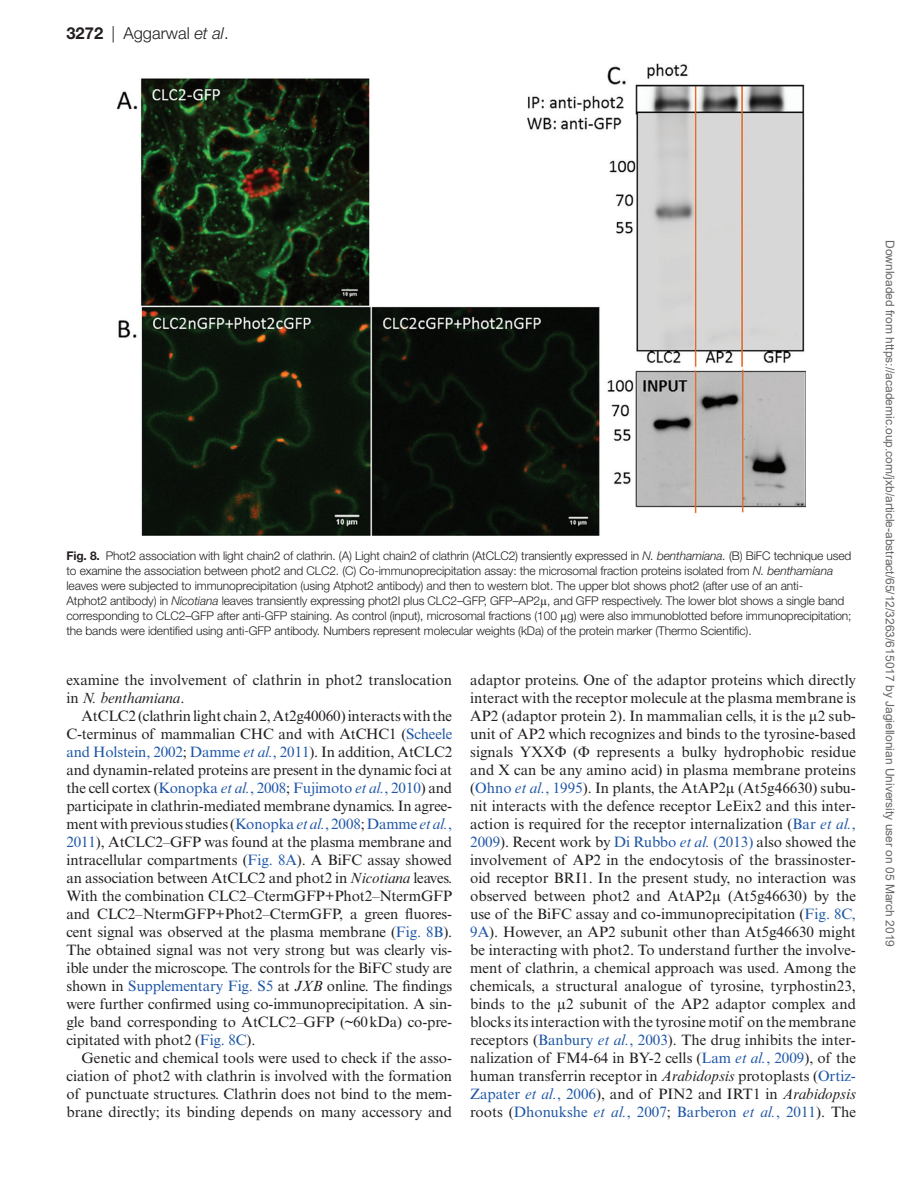
<style>
.page{position:relative;width:919px;height:1187px;background:#fff}
.page>*{position:absolute;margin:0;border:0;box-sizing:border-box;transform-origin:0 0}
.t1{font:300 16.5px "Helvetica Neue LT Std";color:#231f20}
.t2{font:15px/18px "Times New Roman MT Std";color:#231f20;text-align:justify}
.t3{font:300 12px/15px "Helvetica Neue LT Std";letter-spacing:-.01em;color:#231f20}
.t4{font:12px "Arial";color:#666}
.s1{font-weight:700}
.s2{font-style:italic}
.s3{font-family:"Gandhari Unicode";font-weight:400}
.s4{color:#1e56a6}
.s5{font-style:italic;color:#1e56a6}
.s6{font-family:"Gandhari Unicode"}
</style>
<div class="page">
<img style="left:117px;top:63px;width:688px;height:472px">
<p class="t1" style="left:66px;top:23px;width:164px"><span class="s1">3272</span> | Aggarwal <span class="s2">et al</span>.</p>
<p class="t3" style="left:66px;top:547px;width:786px"><span class="s1">Fig. 8.</span> Phot2 association with light chain2 of clathrin. (A) Light chain2 of clathrin (AtCLC2) transiently expressed in <span class="s2">N. benthamiana.</span> (B) BiFC technique used to examine the association between phot2 and CLC2. (C) Co-immunoprecipitation assay: the microsomal fraction proteins isolated from <span class="s2">N. benthamiana </span>leaves were subjected to immunoprecipitation (using Atphot2 antibody) and then to western blot. The upper blot shows phot2 (after use of an anti-<br>Atphot2 antibody) in <span class="s2">Nicotiana</span> leaves transiently expressing phot2I plus CLC2–GFP, GFP–AP2<span class="s3">μ</span>, and GFP respectively. The lower blot shows a single band corresponding to CLC2–GFP after anti-GFP staining. As control (input), microsomal fractions (100 <span class="s3">μ</span>g) were also immunoblotted before immunoprecipitation; the bands were identified using anti-GFP antibody. Numbers represent molecular weights (kDa) of the protein marker (Thermo Scientific).</p>
<p class="t2" style="left:66px;top:670px;width:387px">examine the involvement of clathrin in phot2 translocation in <span class="s2">N. benthamiana</span>.</p>
<p class="t2" style="left:66px;top:706px;width:387px;text-indent:15px">AtCLC2 (clathrin light chain 2, At2g40060) interacts with the C-terminus of mammalian CHC and with AtCHC1 (<span class="s4">Scheele and Holstein, 2002</span>; <span class="s4">Damme</span> <span class="s5">et al.</span><span class="s4">, 2011</span>). In addition, AtCLC2 and dynamin-related proteins are present in the dynamic foci at the cell cortex (<span class="s4">Konopka</span> <span class="s5">et al.</span><span class="s4">, 2008</span>; <span class="s4">Fujimoto</span> <span class="s5">et al.</span><span class="s4">, 2010</span>) and participate in clathrin-mediated membrane dynamics. In agree&shy;ment with previous studies (<span class="s4">Konopka</span> <span class="s5">et al.</span><span class="s4">, 2008</span>; <span class="s4">Damme</span> <span class="s5">et al.</span><span class="s4">, 2011</span>), AtCLC2–GFP was found at the plasma membrane and intracellular compartments (<span class="s4">Fig. 8A</span>). A BiFC assay showed an association between AtCLC2 and phot2 in <span class="s2">Nicotiana</span> leaves.<br>With the combination CLC2–CtermGFP+Phot2–NtermGFP and CLC2–NtermGFP+Phot2–CtermGFP, a green fluores&shy;cent signal was observed at the plasma membrane (<span class="s4">Fig. 8B</span>).<br>The obtained signal was not very strong but was clearly vis&shy;ible under the microscope. The controls for the BiFC study are shown in <span class="s4">Supplementary Fig. S5</span> at <span class="s2">JXB</span> online. The findings were further confirmed using co-immunoprecipitation. A sin&shy;gle band corresponding to AtCLC2–GFP (~60kDa) co-pre&shy;cipitated with phot2 (<span class="s4">Fig. 8C</span>).</p>
<p class="t2" style="left:66px;top:1048px;width:387px;text-indent:15px">Genetic and chemical tools were used to check if the asso&shy;ciation of phot2 with clathrin is involved with the formation of punctuate structures. Clathrin does not bind to the mem&shy;brane directly; its binding depends on many accessory and</p>
<p class="t2" style="left:470px;top:670px;width:387px">adaptor proteins. One of the adaptor proteins which directly interact with the receptor molecule at the plasma membrane is AP2 (adaptor protein 2). In mammalian cells, it is the <span class="s6">μ</span>2 sub&shy;unit of AP2 which recognizes and binds to the tyrosine-based signals YXX<span class="s6">Φ</span> (<span class="s6">Φ</span> represents a bulky hydrophobic residue and X can be any amino acid) in plasma membrane proteins (<span class="s4">Ohno</span> <span class="s5">et al.</span><span class="s4">, 1995</span>). In plants, the AtAP2<span class="s6">μ</span> (At5g46630) subu&shy;nit interacts with the defence receptor LeEix2 and this inter&shy;action is required for the receptor internalization (<span class="s4">Bar</span> <span class="s5">et al.</span><span class="s4">, 2009</span>). Recent work by <span class="s4">Di Rubbo</span> <span class="s5">et al.</span> <span class="s4">(2013)</span> also showed the involvement of AP2 in the endocytosis of the brassinoster&shy;oid receptor BRI1. In the present study, no interaction was observed between phot2 and AtAP2<span class="s6">μ</span> (At5g46630) by the use of the BiFC assay and co-immunoprecipitation (<span class="s4">Fig. 8C, 9A</span>). However, an AP2 subunit other than At5g46630 might be interacting with phot2. To understand further the involve&shy;ment of clathrin, a chemical approach was used. Among the chemicals, a structural analogue of tyrosine, tyrphostin23, binds to the <span class="s6">μ</span>2 subunit of the AP2 adaptor complex and blocks its interaction with the tyrosine motif on the membrane receptors (<span class="s4">Banbury</span> <span class="s5">et al.</span><span class="s4">, 2003</span>). The drug inhibits the inter&shy;nalization of FM4-64 in BY-2 cells (<span class="s4">Lam</span> <span class="s5">et al.</span><span class="s4">, 2009</span>), of the human transferrin receptor in <span class="s2">Arabidopsis</span> protoplasts (<span class="s4">Ortiz-Zapater</span> <span class="s5">et al.</span><span class="s4">, 2006</span>), and of PIN2 and IRT1 in <span class="s2">Arabidopsis </span>roots (<span class="s4">Dhonukshe</span> <span class="s5">et al.</span><span class="s4">, 2007</span>; <span class="s4">Barberon</span> <span class="s5">et al.</span><span class="s4">, 2011</span>). The</p>
<p class="t4" style="left:894px;top:240px;width:708px;rotate:90deg">Downloaded from https://academic.oup.com/jxb/article-abstract/65/12/3263/615017 by Jagiellonian University user on 05 March 2019</p>
</div>
